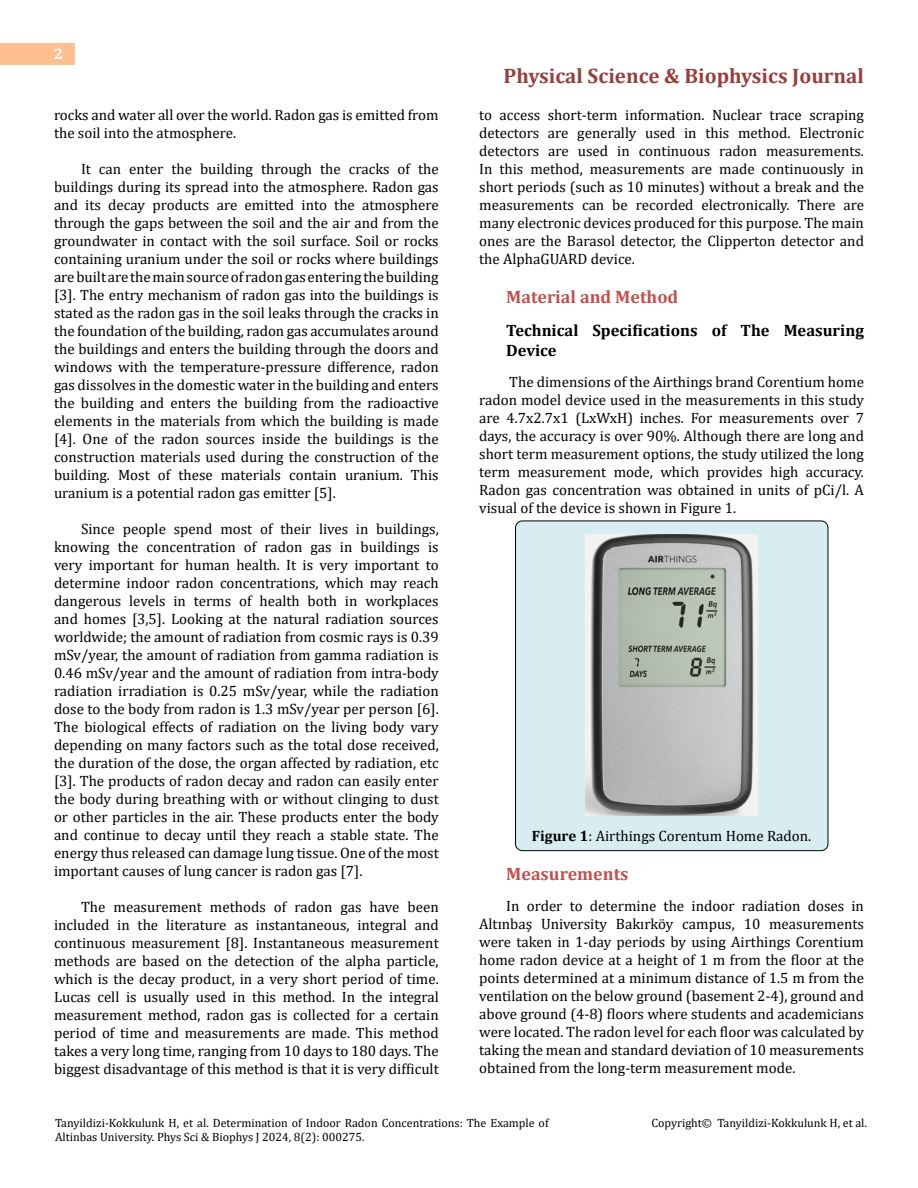
<style>
.page{position:relative;width:918px;height:1188px;background:#fff}
.page>*{position:absolute;margin:0;border:0;box-sizing:border-box;transform-origin:0 0}
.t1{font:700 21px "Cambria";color:#953f3c}
.t2{font:700 18px "Cambria";color:#c0504d}
.t3{font:700 16.5px/19.8px "Cambria";color:#000}
.t4{font:15px/18px "Cambria";color:#000;text-align:justify}
.t5{font:700 15px "Cambria";color:#fff}
.t6{font:12px/14.4px "Cambria";color:#000}
.s1{font-weight:700}
</style>
<div class="page">
<div style="left:0;top:43px;width:75px;height:21px;background:#ffbf91"></div>
<div style="left:516px;top:521px;width:312px;height:330px;background:#d8edf2;border-radius:7px"></div>
<div style="left:515px;top:521px;width:313px;height:330px;border:1px solid #000;border-radius:7px"></div>
<img style="left:586px;top:534px;width:171px;height:282px">
<p class="t5" style="left:54px;top:44px;width:10px">2</p>
<p class="t4" style="left:54px;top:105px;width:386px">rocks and water all over the world. Radon gas is emitted from the soil into the atmosphere.</p>
<p class="t4" style="left:54px;top:159px;width:386px;text-indent:27px">It can enter the building through the cracks of the buildings during its spread into the atmosphere. Radon gas and its decay products are emitted into the atmosphere through the gaps between the soil and the air and from the groundwater in contact with the soil surface. Soil or rocks containing uranium under the soil or rocks where buildings are built are the main source of radon gas entering the building [3]. The entry mechanism of radon gas into the buildings is stated as the radon gas in the soil leaks through the cracks in the foundation of the building, radon gas accumulates around the buildings and enters the building through the doors and windows with the temperature-pressure difference, radon gas dissolves in the domestic water in the building and enters the building and enters the building from the radioactive elements in the materials from which the building is made [4]. One of the radon sources inside the buildings is the construction materials used during the construction of the building. Most of these materials contain uranium. This uranium is a potential radon gas emitter [5].</p>
<p class="t4" style="left:54px;top:519px;width:386px;text-indent:27px">Since people spend most of their lives in buildings, knowing the concentration of radon gas in buildings is very important for human health. It is very important to determine indoor radon concentrations, which may reach dangerous levels in terms of health both in workplaces and homes [3,5]. Looking at the natural radiation sources worldwide; the amount of radiation from cosmic rays is 0.39 mSv/year, the amount of radiation from gamma radiation is 0.46 mSv/year and the amount of radiation from intra-body radiation irradiation is 0.25 mSv/year, while the radiation dose to the body from radon is 1.3 mSv/year per person [6].<br>The biological effects of radiation on the living body vary depending on many factors such as the total dose received, the duration of the dose, the organ affected by radiation, etc [3]. The products of radon decay and radon can easily enter the body during breathing with or without clinging to dust or other particles in the air. These products enter the body and continue to decay until they reach a stable state. The energy thus released can damage lung tissue. One of the most important causes of lung cancer is radon gas [7].</p>
<p class="t4" style="left:54px;top:897px;width:386px;text-indent:27px">The measurement methods of radon gas have been included in the literature as instantaneous, integral and continuous measurement [8]. Instantaneous measurement methods are based on the detection of the alpha particle, which is the decay product, in a very short period of time.<br>Lucas cell is usually used in this method. In the integral measurement method, radon gas is collected for a certain period of time and measurements are made. This method takes a very long time, ranging from 10 days to 180 days. The biggest disadvantage of this method is that it is very difficult</p>
<h1 class="t1" style="left:504px;top:61px;width:362px">Physical Science &amp; Biophysics Journal</h1>
<p class="t4" style="left:479px;top:105px;width:386px">to access short-term information. Nuclear trace scraping detectors are generally used in this method. Electronic detectors are used in continuous radon measurements.<br>In this method, measurements are made continuously in short periods (such as 10 minutes) without a break and the measurements can be recorded electronically. There are many electronic devices produced for this purpose. The main ones are the Barasol detector, the Clipperton detector and the AlphaGUARD device.</p>
<p class="t2" style="left:506px;top:284px;width:174px">Material and Method</p>
<p class="t3" style="left:506px;top:320px;width:359px">Technical Specifications of The Measuring<br>Device</p>
<p class="t4" style="left:479px;top:373px;width:386px;text-indent:30px">The dimensions of the Airthings brand Corentium home radon model device used in the measurements in this study are 4.7x2.7x1 (LxWxH) inches. For measurements over 7 days, the accuracy is over 90%. Although there are long and short term measurement options, the study utilized the long term measurement mode, which provides high accuracy.<br>Radon gas concentration was obtained in units of pCi/l. A visual of the device is shown in Figure 1.</p>
<p class="t4" style="left:532px;top:827px;width:281px"><span class="s1">Figure 1</span>: Airthings Corentum Home Radon.</p>
<p class="t2" style="left:506px;top:861px;width:124px">Measurements</p>
<p class="t4" style="left:479px;top:897px;width:386px;text-indent:27px">In order to determine the indoor radiation doses in Altınbaş University Bakırköy campus, 10 measurements were taken in 1-day periods by using Airthings Corentium home radon device at a height of 1 m from the floor at the points determined at a minimum distance of 1.5 m from the ventilation on the below ground (basement 2-4), ground and above ground (4-8) floors where students and academicians were located. The radon level for each floor was calculated by taking the mean and standard deviation of 10 measurements obtained from the long-term measurement mode.</p>
<p class="t6" style="left:55px;top:1115px;width:495px">Tanyildizi-Kokkulunk H, et al. Determination of Indoor Radon Concentrations: The Example of<br>Altinbas University. Phys Sci &amp; Biophys J 2024, 8(2): 000275.</p>
<p class="t6" style="left:651px;top:1115px;width:217px">Copyright© Tanyildizi-Kokkulunk H, et al.</p>
</div>
